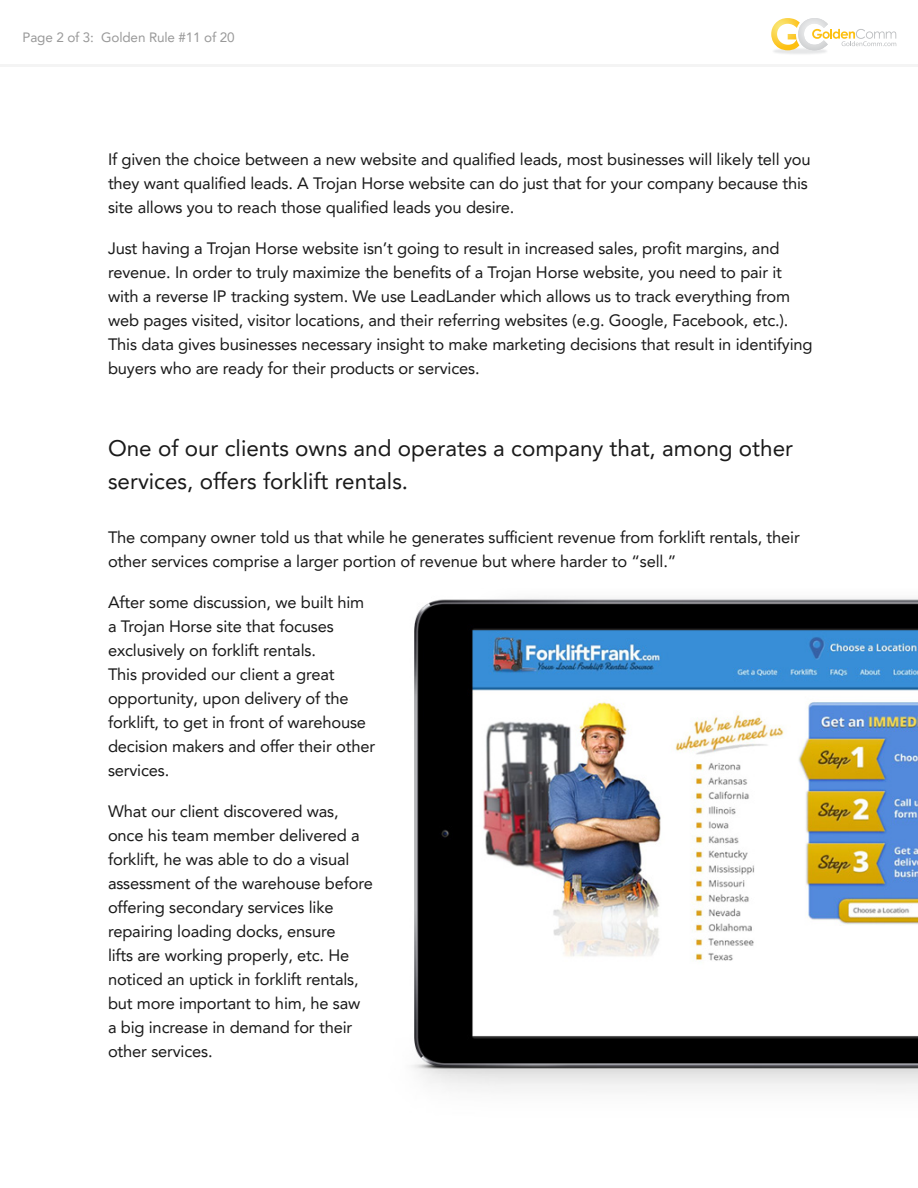
<style>
.page{position:relative;width:918px;height:1188px;background:#fff}
.page>*{position:absolute;margin:0;border:0;box-sizing:border-box;transform-origin:0 0}
.t1{font:22.5px/33px "Avenir LT";color:#1a1a1a}
.t2{font:16.5px/24px "Avenir LT";letter-spacing:-.01em;color:#1a1a1a}
.t3{font:13.5px "Avenir LT";letter-spacing:-.01em;color:#999}
</style>
<div class="page">
<img style="left:773px;top:50px;width:54px;height:4px">
<svg style="left:771px;top:18px;width:125px;height:32px"></svg>
<hr style="left:0;top:64px;width:918px;height:4px;background:#f4f4f4">
<img style="left:412px;top:599px;width:506px;height:491px">
<p class="t3" style="left:22px;top:29px;width:214px">Page 2 of 3: Golden Rule #11 of 20</p>
<p class="t2" style="left:108px;top:148px;width:704px">If given the choice between a new website and qualified leads, most businesses will likely tell you they want qualified leads. A Trojan Horse website can do just that for your company because this site allows you to reach those qualified leads you desire.</p>
<p class="t2" style="left:108px;top:236px;width:706px">Just having a Trojan Horse website isn’t going to result in increased sales, profit margins, and revenue. In order to truly maximize the benefits of a Trojan Horse website, you need to pair it with a reverse IP tracking system. We use LeadLander which allows us to track everything from web pages visited, visitor locations, and their referring websites (e.g. Google, Facebook, etc.).<br>This data gives businesses necessary insight to make marketing decisions that result in identifying buyers who are ready for their products or services.</p>
<h1 class="t1" style="left:108px;top:432px;width:687px">One of our clients owns and operates a company that, among other services, offers forklift rentals.</h1>
<p class="t2" style="left:108px;top:526px;width:693px">The company owner told us that while he generates sufficient revenue from forklift rentals, their other services comprise a larger portion of revenue but where harder to “sell.”</p>
<p class="t2" style="left:108px;top:590px;width:269px">After some discussion, we built him a Trojan Horse site that focuses exclusively on forklift rentals.<br>This provided our client a great opportunity, upon delivery of the forklift, to get in front of warehouse decision makers and offer their other services.</p>
<p class="t2" style="left:108px;top:799px;width:266px">What our client discovered was, once his team member delivered a forklift, he was able to do a visual assessment of the warehouse before offering secondary services like repairing loading docks, ensure<br>lifts are working properly, etc. He noticed an uptick in forklift rentals, but more important to him, he saw a big increase in demand for their other services.</p>
</div>
